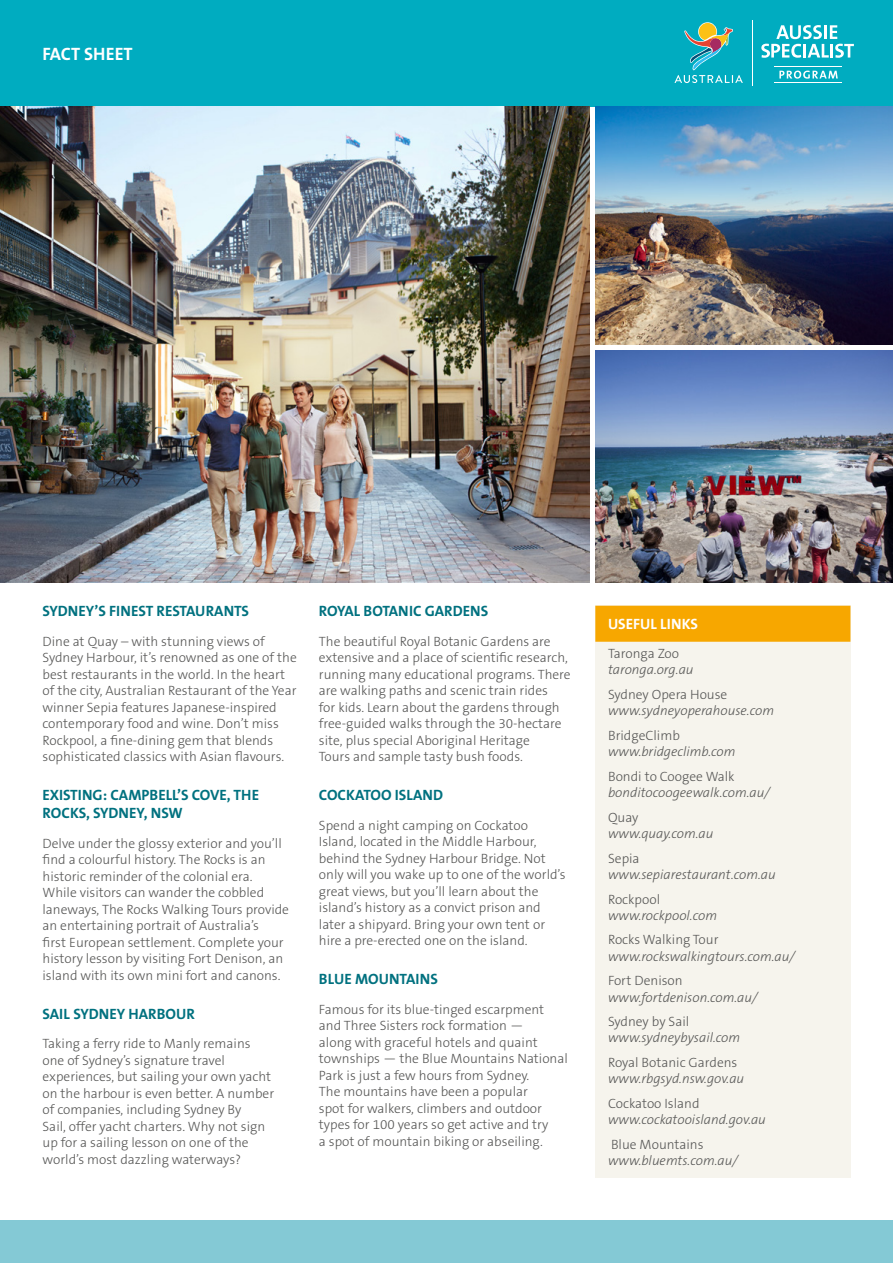
<style>
.page{position:relative;width:893px;height:1263px;background:#fff}
.page>*{position:absolute;margin:0;border:0;box-sizing:border-box;transform-origin:0 0}
.t1{font:700 18px "The Sans B7";color:#fff}
.t2{font:700 15px/18px "The Sans B7";color:#00717f}
.t3{font:700 15px "The Sans B7";color:#fff}
.t4{font:300 13.5px/16.5px "The Sans B3";color:#575756}
.t5{font:italic 300 13.5px "The Sans B3";color:#575756}
</style>
<div class="page">
<div style="left:0;top:0;width:893px;height:106px;background:#00acc0"></div>
<div style="left:0;top:1220px;width:893px;height:43px;background:#84c9d5"></div>
<svg style="left:674px;top:22px;width:69px;height:61px"></svg>
<hr style="left:752px;top:20px;width:1px;height:66px;background:#fff">
<svg style="left:761px;top:25px;width:93px;height:33px"></svg>
<svg style="left:779px;top:71px;width:59px;height:8px"></svg>
<hr style="left:774px;top:66px;width:68px;height:1px;background:#fff">
<hr style="left:774px;top:82px;width:68px;height:1px;background:#fff">
<img style="left:0;top:106px;width:590px;height:477px">
<img style="left:595px;top:106px;width:298px;height:238px">
<img style="left:595px;top:350px;width:298px;height:233px">
<div style="left:595px;top:605px;width:255px;height:573px;background:#f6f4ed"></div>
<div style="left:595px;top:606px;width:255px;height:36px;background:#f7a700"></div>
<h1 class="t1" style="left:43px;top:44px;width:92px">FACT SHEET</h1>
<p class="t2" style="left:43px;top:603px;width:208px">SYDNEY’S FINEST RESTAURANTS</p>
<p class="t4" style="left:43px;top:633px;width:256px">Dine at Quay – with stunning views of Sydney Harbour, it’s renowned as one of the best restaurants in the world. In the heart of the city, Australian Restaurant of the Year winner Sepia features Japanese-inspired contemporary food and wine. Don’t miss Rockpool, a fine-dining gem that blends sophisticated classics with Asian flavours.</p>
<p class="t2" style="left:43px;top:787px;width:218px">EXISTING: CAMPBELL’S COVE, THE<br>ROCKS, SYDNEY, NSW</p>
<p class="t4" style="left:43px;top:835px;width:248px">Delve under the glossy exterior and you’ll find a colourful history. The Rocks is an historic reminder of the colonial era.<br>While visitors can wander the cobbled laneways, The Rocks Walking Tours provide an entertaining portrait of Australia’s<br>first European settlement. Complete your history lesson by visiting Fort Denison, an island with its own mini fort and canons.</p>
<p class="t2" style="left:43px;top:1005px;width:154px">SAIL SYDNEY HARBOUR</p>
<p class="t4" style="left:43px;top:1036px;width:233px">Taking a ferry ride to Manly remains one of Sydney’s signature travel experiences, but sailing your own yacht on the harbour is even better. A number of companies, including Sydney By<br>Sail, offer yacht charters. Why not sign up for a sailing lesson on one of the world’s most dazzling waterways?</p>
<p class="t2" style="left:319px;top:603px;width:171px">ROYAL BOTANIC GARDENS</p>
<p class="t4" style="left:319px;top:633px;width:253px">The beautiful Royal Botanic Gardens are extensive and a place of scientific research, running many educational programs. There are walking paths and scenic train rides<br>for kids. Learn about the gardens through free-guided walks through the 30-hectare site, plus special Aboriginal Heritage<br>Tours and sample tasty bush foods.</p>
<p class="t2" style="left:319px;top:787px;width:126px">COCKATOO ISLAND</p>
<p class="t4" style="left:319px;top:817px;width:248px">Spend a night camping on Cockatoo Island, located in the Middle Harbour, behind the Sydney Harbour Bridge. Not only will you wake up to one of the world’s great views, but you’ll learn about the island’s history as a convict prison and later a shipyard. Bring your own tent or hire a pre-erected one on the island.</p>
<p class="t2" style="left:319px;top:971px;width:121px">BLUE MOUNTAINS</p>
<p class="t4" style="left:319px;top:1001px;width:250px">Famous for its blue-tinged escarpment and Three Sisters rock formation —<br>along with graceful hotels and quaint townships — the Blue Mountains National Park is just a few hours from Sydney.<br>The mountains have been a popular<br>spot for walkers, climbers and outdoor types for 100 years so get active and try<br>a spot of mountain biking or abseiling.</p>
<p class="t3" style="left:608px;top:616px;width:91px">USEFUL LINKS</p>
<p class="t4" style="left:608px;top:646px;width:73px">Taronga Zoo</p>
<p class="t5" style="left:608px;top:663px;width:87px">taronga.org.au</p>
<p class="t4" style="left:608px;top:687px;width:121px">Sydney Opera House</p>
<p class="t5" style="left:608px;top:704px;width:168px">www.sydneyoperahouse.com</p>
<p class="t4" style="left:608px;top:728px;width:73px">BridgeClimb</p>
<p class="t5" style="left:608px;top:745px;width:129px">www.bridgeclimb.com</p>
<p class="t4" style="left:608px;top:768px;width:128px">Bondi to Coogee Walk</p>
<p class="t5" style="left:608px;top:785px;width:163px">bonditocoogeewalk.com.au/</p>
<p class="t4" style="left:608px;top:809px;width:32px">Quay</p>
<p class="t5" style="left:608px;top:826px;width:107px">www.quay.com.au</p>
<p class="t4" style="left:608px;top:850px;width:33px">Sepia</p>
<p class="t5" style="left:608px;top:867px;width:169px">www.sepiarestaurant.com.au</p>
<p class="t4" style="left:608px;top:891px;width:54px">Rockpool</p>
<p class="t5" style="left:608px;top:908px;width:111px">www.rockpool.com</p>
<p class="t4" style="left:608px;top:932px;width:112px">Rocks Walking Tour</p>
<p class="t5" style="left:608px;top:949px;width:188px">www.rockswalkingtours.com.au/</p>
<p class="t4" style="left:608px;top:973px;width:76px">Fort Denison</p>
<p class="t5" style="left:608px;top:990px;width:151px">www.fortdenison.com.au/</p>
<p class="t4" style="left:608px;top:1014px;width:83px">Sydney by Sail</p>
<p class="t5" style="left:608px;top:1031px;width:134px">www.sydneybysail.com</p>
<p class="t4" style="left:608px;top:1055px;width:131px">Royal Botanic Gardens</p>
<p class="t5" style="left:608px;top:1072px;width:138px">www.rbgsyd.nsw.gov.au</p>
<p class="t4" style="left:608px;top:1096px;width:93px">Cockatoo Island</p>
<p class="t5" style="left:608px;top:1113px;width:159px">www.cockatooisland.gov.au</p>
<p class="t4" style="left:611px;top:1137px;width:94px">Blue Mountains</p>
<p class="t5" style="left:608px;top:1154px;width:131px">www.bluemts.com.au/</p>
</div>
